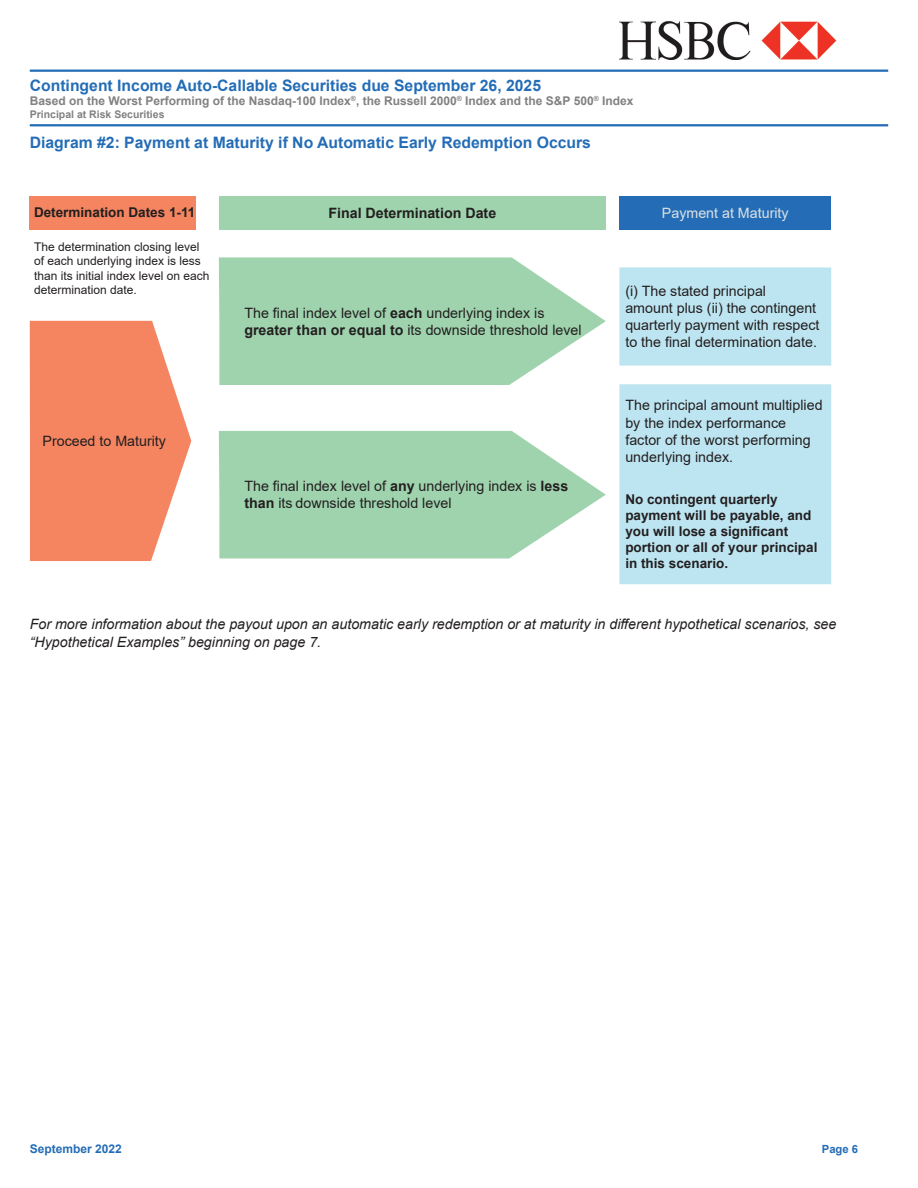
<style>
.page{position:relative;width:918px;height:1188px;background:#fff}
.page>*{position:absolute;margin:0;border:0;box-sizing:border-box;transform-origin:0 0}
.t1{font:700 15.75px "Arial";color:#246db6}
.t2{font:14.25px/17.1px "Arial";color:#231f20}
.t3{font:italic 14.25px/17.1px "Arial";color:#231f20}
.t4{font:700 14.25px "Arial";color:#231f20}
.t5{font:14.25px "Arial";color:#dce1e4}
.t6{font:700 13.5px/16.2px "Arial";color:#231f20}
.t7{font:12px/14.4px "Arial";color:#231f20}
.t8{font:700 12px "Arial";color:#808180}
.t9{font:700 12px "Arial";color:#246db6}
.t10{font:700 11.25px "Arial";color:#246db6}
.t11{font:700 10.5px "Arial";color:#808180}
.s1{font-weight:700}
</style>
<div class="page">
<img style="left:619px;top:21px;width:218px;height:39px">
<hr style="left:30px;top:70px;width:858px;height:2px;background:#246db6">
<hr style="left:30px;top:124px;width:858px;height:2px;background:#246db6">
<div style="left:30px;top:196px;width:166px;height:34px;background:#f48560"></div>
<div style="left:219px;top:196px;width:387px;height:34px;background:#9ed3ad"></div>
<div style="left:619px;top:196px;width:212px;height:34px;background:#246db6"></div>
<svg style="left:619px;top:267px;width:212px;height:317px;background:#c1e6f1"></svg>
<svg style="left:219px;top:257px;width:387px;height:128px;background:#aad8b7"></svg>
<svg style="left:30px;top:321px;width:161px;height:240px;background:#f59373"></svg>
<svg style="left:219px;top:431px;width:387px;height:127px;background:#a9d8b7"></svg>
<p class="t1" style="left:30px;top:74px;width:513px">Contingent Income Auto-Callable Securities due September 26, 2025</p>
<p class="t8" style="left:30px;top:92px;width:605px">Based on the Worst Performing of the Nasdaq-100 Index<sup>®</sup>, the Russell 2000<sup>®</sup> Index and the S&amp;P 500<sup>®</sup> Index</p>
<p class="t11" style="left:30px;top:107px;width:136px">Principal at Risk Securities</p>
<p class="t1" style="left:30px;top:131px;width:563px">Diagram #2: Payment at Maturity if No Automatic Early Redemption Occurs</p>
<p class="t6" style="left:34px;top:205px;width:163px">Determination Dates 1-11</p>
<p class="t4" style="left:328px;top:203px;width:169px">Final Determination Date</p>
<p class="t5" style="left:662px;top:203px;width:128px">Payment at Maturity</p>
<p class="t7" style="left:34px;top:240px;width:177px">The determination closing level of each underlying index is less than its initial index level on each determination date.</p>
<p class="t2" style="left:625px;top:282px;width:196px">(i) The stated principal<br>amount plus (ii) the contingent quarterly payment with respect to the final determination date.</p>
<p class="t2" style="left:244px;top:304px;width:339px">The final index level of <span class="s1">each</span> underlying index is <span class="s1">greater than or equal to</span> its downside threshold level</p>
<p class="t2" style="left:43px;top:432px;width:125px">Proceed to Maturity</p>
<p class="t2" style="left:244px;top:478px;width:325px">The final index level of <span class="s1">any</span> underlying index is <span class="s1">less than</span> its downside threshold level</p>
<p class="t2" style="left:625px;top:397px;width:199px">The principal amount multiplied by the index performance factor of the worst performing underlying index.</p>
<p class="t6" style="left:625px;top:491px;width:194px">No contingent quarterly payment will be payable, and you will lose a significant portion or all of your principal in this scenario.</p>
<p class="t3" style="left:30px;top:616px;width:808px">For more information about the payout upon an automatic early redemption or at maturity in different hypothetical scenarios, see “Hypothetical Examples” beginning on page 7.</p>
<p class="t9" style="left:30px;top:1141px;width:93px">September 2022</p>
<p class="t10" style="left:822px;top:1141px;width:38px">Page 6</p>
</div>
